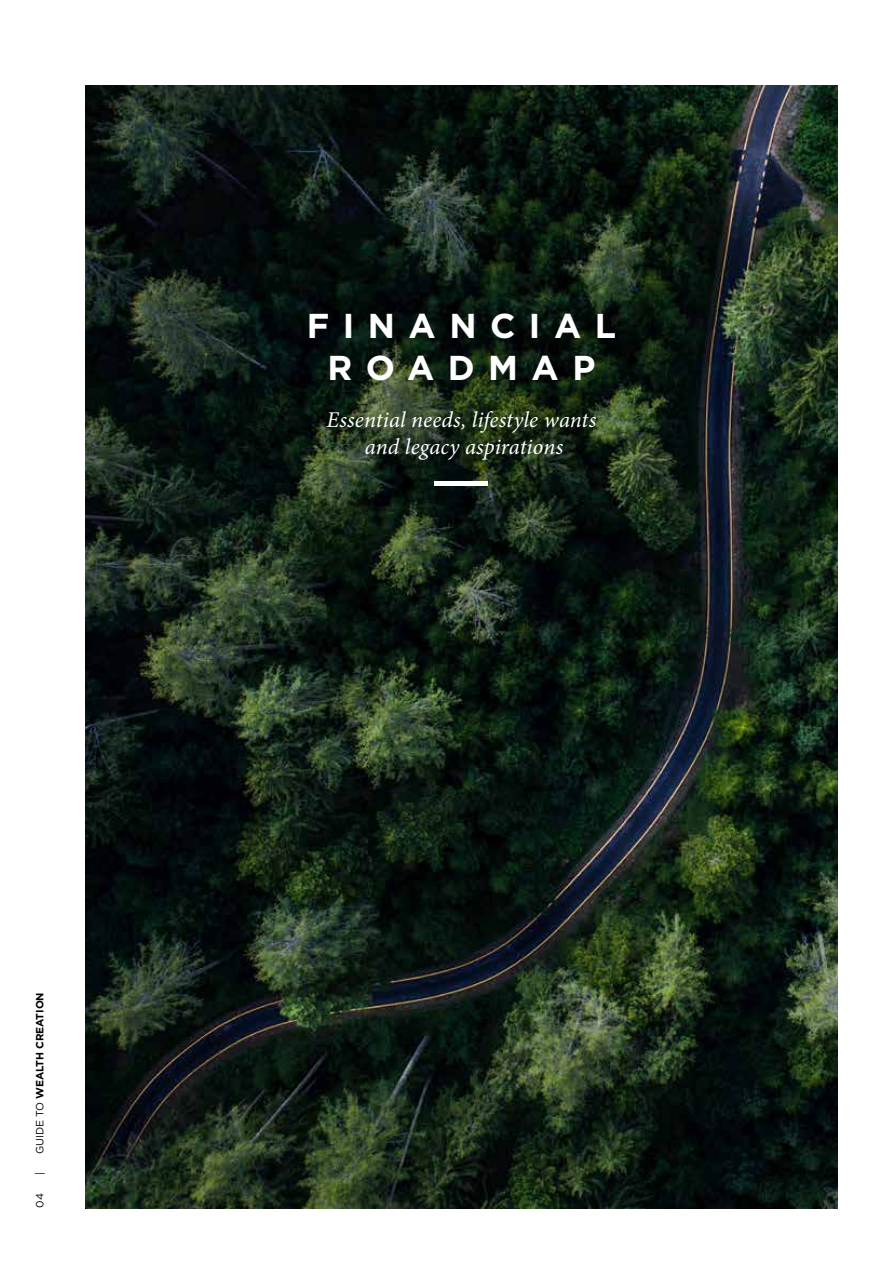
<style>
.page{position:relative;width:893px;height:1263px;background:#fff}
.page>*{position:absolute;margin:0;border:0;box-sizing:border-box;transform-origin:0 0}
.t1{font:700 34.5px/42px "Gotham HTF";letter-spacing:.39em;color:#fff;text-align:center}
.t2{font:italic 22.5px/27px "Minion Pro";letter-spacing:.005em;color:#fff;text-align:center}
.t3{font:700 10.5px "Gotham HTF";letter-spacing:-.01em;color:#000}
.t4{font:10.5px "Gotham HTF";color:#000}
.s1{font-weight:400}
</style>
<div class="page">
<img style="left:85px;top:85px;width:753px;height:1123px">
<hr style="left:435px;top:482px;width:53px;height:4px;background:#fff">
<p class="t3" style="left:34px;top:1154px;width:163px;rotate:-90deg"><span class="s1">GUIDE TO</span> WEALTH CREATION</p>
<p class="t4" style="left:34px;top:1175px;width:5px;rotate:-90deg">|</p>
<p class="t4" style="left:34px;top:1208px;width:16px;rotate:-90deg">04</p>
<h1 class="t1" style="left:307px;top:304px;width:311px">FINANCIAL<br>ROADMAP</h1>
<p class="t2" style="left:327px;top:406px;width:271px">Essential needs, lifestyle wants and legacy aspirations</p>
</div>
